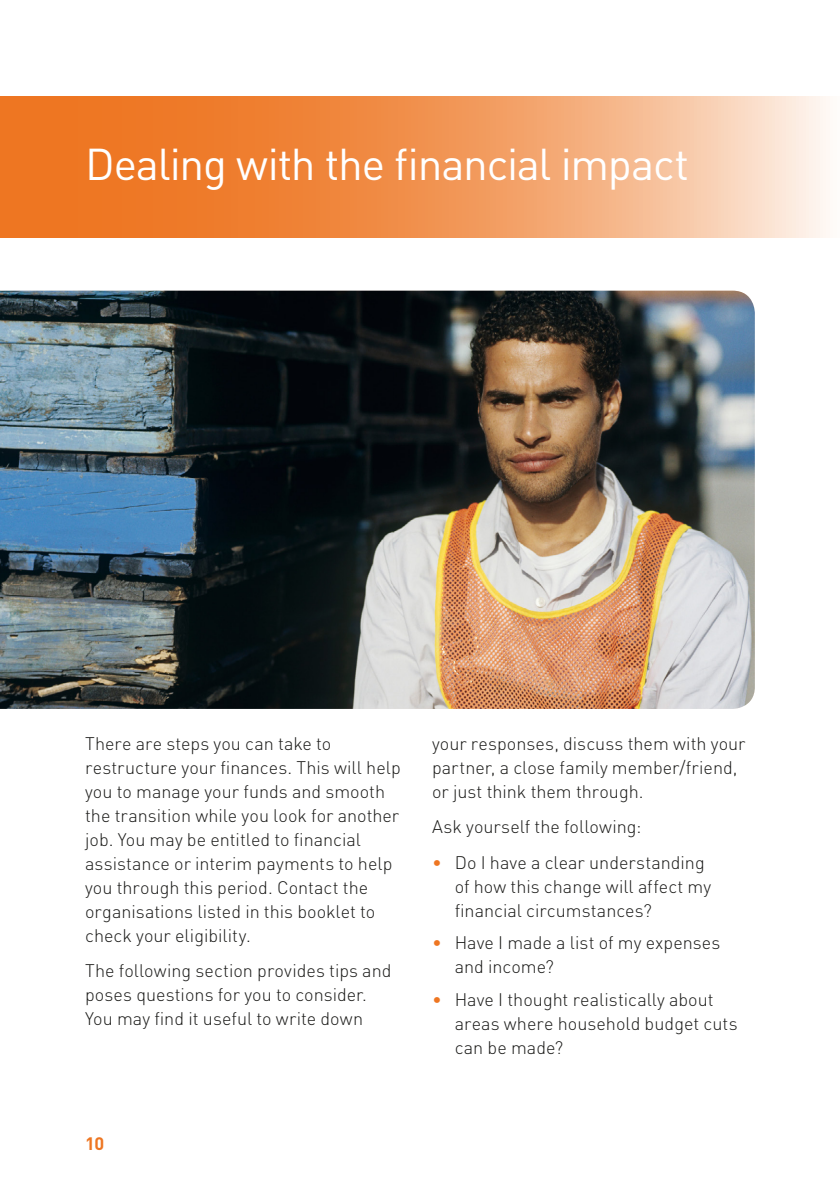
<style>
.page{position:relative;width:840px;height:1191px;background:#fff}
.page>*{position:absolute;margin:0;border:0;box-sizing:border-box;transform-origin:0 0}
.t1{font:44px "DIN";letter-spacing:-.03em;color:#fff}
.t2{font:300 18px/24px "DIN";color:#1a1a18}
.t3{font:700 17.8px "DIN";color:#ee7622}
.s1{color:#ee7622}
</style>
<div class="page">
<svg style="left:0;top:96px;width:830px;height:142px;background:#f29d61"></svg>
<img style="left:0;top:291px;width:754px;height:418px">
<h1 class="t1" style="left:85px;top:137px;width:605px">Dealing with the fnancial impact</h1>
<p class="t2" style="left:85px;top:731px;width:317px">There are steps you can take to restructure your fnances. This will help you to manage your funds and smooth the transition while you look for another job. You may be entitled to fnancial assistance or interim payments to help you through this period. Contact the organisations listed in this booklet to check your eligibility.</p>
<p class="t2" style="left:85px;top:958px;width:308px">The following section provides tips and poses questions for you to consider.<br>You may fnd it useful to write down</p>
<p class="t2" style="left:432px;top:731px;width:315px">your responses, discuss them with your partner, a close family member/friend, or just think them through.</p>
<p class="t2" style="left:432px;top:814px;width:211px">Ask yourself the following:</p>
<p class="t2" style="left:454px;top:850px;width:258px;text-indent:-23px"><span class="s1">•</span> Do I have a clear understanding of how this change will affect my fnancial circumstances?</p>
<p class="t2" style="left:454px;top:930px;width:267px;text-indent:-23px"><span class="s1">•</span> Have I made a list of my expenses and income?</p>
<p class="t2" style="left:454px;top:987px;width:284px;text-indent:-23px"><span class="s1">•</span> Have I thought realistically about areas where household budget cuts can be made?</p>
<p class="t3" style="left:85px;top:1132px;width:21px">10</p>
</div>
